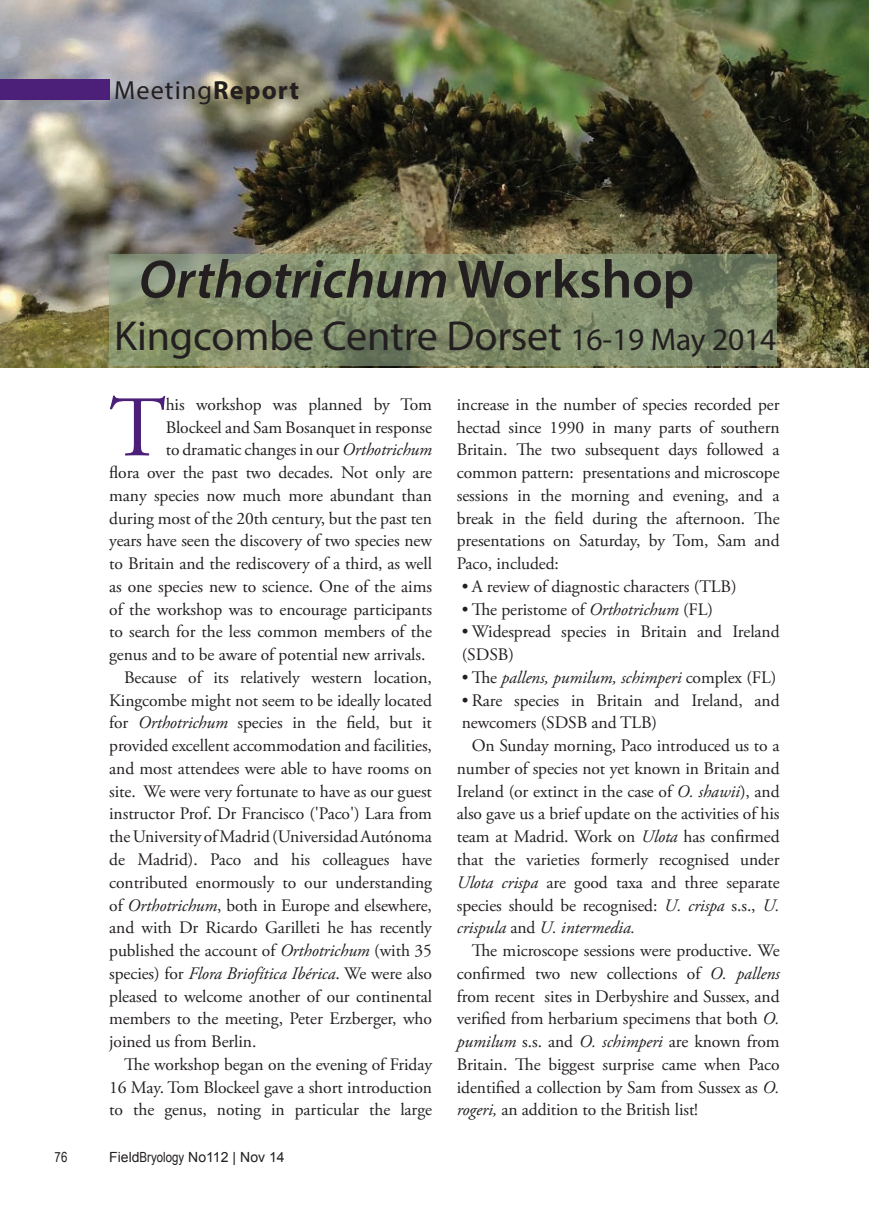
<style>
.page{position:relative;width:869px;height:1216px;background:#fff}
.page>*{position:absolute;margin:0;border:0;box-sizing:border-box;transform-origin:0 0}
.Article_Text_Drop_Ca{font:86.1px "Adobe Garamond Pro";color:#4c1f79}
.Article_Main_Title{font:italic 600 54.25px "Myriad Pro";letter-spacing:-.005em;color:#231f20}
.Article_Main_Title-2{font:42px "Myriad Pro";letter-spacing:-.005em;color:#231f20}
.t1{font:26.25px "Myriad Pro";letter-spacing:.04em;color:#231f20}
.Article_Text{font:17.5px/22.8px "Adobe Garamond Pro";letter-spacing:-.005em;color:#231f20;text-align:justify}
.Article_Text_Drop_Ca-2{font:17.5px "Adobe Garamond Pro";letter-spacing:-.005em;color:#231f20}
.Article_Text-2{font:italic 17.5px "Adobe Garamond Pro";letter-spacing:-.005em;color:#231f20}
.t2{font:14px "Arial";color:#231f20}
.t3{font:14px "Arial Narrow";color:#231f20}
.s1{font-weight:700}
.s2{font-style:normal}
.s3{font-size:31.5px}
.s4{font-style:italic}
.s5{font-family:"Arial Narrow"}
</style>
<div class="page">
<img style="left:0;top:0;width:868px;height:367px">
<div style="left:0;top:80px;width:109px;height:20px;background:#4c1f79"></div>
<svg style="left:109px;top:254px;width:667px;height:112px"></svg>
<p class="t1" style="left:114px;top:74px;width:186px">Meeting<span class="s1">Report</span></p>
<p class="Article_Main_Title" style="left:139px;top:245px;width:556px">Orthotrichum <span class="s2">Workshop</span></p>
<p class="Article_Main_Title-2" style="left:114px;top:310px;width:663px">Kingcombe Centre Dorset <span class="s3">16-19 May 2014</span></p>
<p class="Article_Text_Drop_Ca" style="left:109px;top:376px;width:58px">T</p>
<p class="Article_Text_Drop_Ca-2" style="left:166px;top:393px;width:268px">his workshop was planned by Tom</p>
<p class="Article_Text_Drop_Ca-2" style="left:166px;top:416px;width:268px">Blockeel and Sam Bosanquet in response</p>
<p class="Article_Text_Drop_Ca-2" style="left:166px;top:439px;width:268px">to dramatic changes in our <span class="s4">Orthotrichum</span></p>
<p class="Article_Text_Drop_Ca-2" style="left:109px;top:462px;width:324px">flora over the past two decades. Not only are</p>
<p class="Article_Text_Drop_Ca-2" style="left:109px;top:484px;width:324px">many species now much more abundant than</p>
<p class="Article_Text_Drop_Ca-2" style="left:109px;top:507px;width:324px">during most of the 20th century, but the past ten</p>
<p class="Article_Text_Drop_Ca-2" style="left:109px;top:530px;width:324px">years have seen the discovery of two species new</p>
<p class="Article_Text_Drop_Ca-2" style="left:109px;top:553px;width:324px">to Britain and the rediscovery of a third, as well</p>
<p class="Article_Text_Drop_Ca-2" style="left:109px;top:575px;width:324px">as one species new to science. One of the aims</p>
<p class="Article_Text_Drop_Ca-2" style="left:109px;top:598px;width:324px">of the workshop was to encourage participants</p>
<p class="Article_Text_Drop_Ca-2" style="left:109px;top:621px;width:324px">to search for the less common members of the</p>
<p class="Article_Text_Drop_Ca-2" style="left:109px;top:644px;width:317px">genus and to be aware of potential new arrivals.</p>
<p class="Article_Text" style="left:109px;top:666px;width:324px;text-indent:15px">Because of its relatively western location, Kingcombe might not seem to be ideally located for <span class="s4">Orthotrichum</span> species in the field, but it provided excellent accommodation and facilities, and most attendees were able to have rooms on site. We were very fortunate to have as our guest instructor Prof. Dr Francisco ('Paco') Lara from the University of Madrid (Universidad Autónoma de Madrid). Paco and his colleagues have contributed enormously to our understanding of <span class="s4">Orthotrichum</span>, both in Europe and elsewhere, and with Dr Ricardo Garilleti he has recently published the account of <span class="s4">Orthotrichum</span> (with 35 species) for <span class="s4">Flora Briofítica Ibérica</span>. We were also pleased to welcome another of our continental members to the meeting, Peter Erzberger, who joined us from Berlin.</p>
<p class="Article_Text" style="left:109px;top:1053px;width:324px;text-indent:15px">The workshop began on the evening of Friday 16 May. Tom Blockeel gave a short introduction to the genus, noting in particular the large</p>
<p class="t3" style="left:55px;top:1146px;width:14px">76</p>
<p class="t2" style="left:109px;top:1147px;width:177px">Field<span class="s5">Bryology</span> No112 | Nov 14</p>
<p class="Article_Text" style="left:456px;top:393px;width:324px">increase in the number of species recorded per hectad since 1990 in many parts of southern Britain. The two subsequent days followed a common pattern: presentations and microscope sessions in the morning and evening, and a break in the field during the afternoon. The presentations on Saturday, by Tom, Sam and Paco, included:</p>
<p class="Article_Text" style="left:461px;top:575px;width:276px">• A review of diagnostic characters (TLB)</p>
<p class="Article_Text" style="left:461px;top:598px;width:253px">• The peristome of <span class="s4">Orthotrichum</span> (FL)</p>
<p class="Article_Text" style="left:461px;top:621px;width:319px">• Widespread species in Britain and Ireland (SDSB)</p>
<p class="Article_Text-2" style="left:461px;top:666px;width:316px"><span class="s2">• The</span> pallens, pumilum, schimperi <span class="s2">complex (FL)</span></p>
<p class="Article_Text" style="left:461px;top:689px;width:319px">• Rare species in Britain and Ireland, and newcomers (SDSB and TLB)</p>
<p class="Article_Text" style="left:456px;top:734px;width:324px;text-indent:15px">On Sunday morning, Paco introduced us to a number of species not yet known in Britain and Ireland (or extinct in the case of <span class="s4">O. shawii</span>), and also gave us a brief update on the activities of his team at Madrid. Work on <span class="s4">Ulota</span> has confirmed that the varieties formerly recognised under <span class="s4">Ulota crispa</span> are good taxa and three separate species should be recognised: <span class="s4">U. crispa</span> s.s., <span class="s4">U. crispula</span> and <span class="s4">U. intermedia.</span></p>
<p class="Article_Text" style="left:456px;top:939px;width:324px;text-indent:15px">The microscope sessions were productive. We confirmed two new collections of <span class="s4">O. pallens </span>from recent sites in Derbyshire and Sussex, and verified from herbarium specimens that both <span class="s4">O. pumilum</span> s.s. and <span class="s4">O. schimperi</span> are known from Britain. The biggest surprise came when Paco identified a collection by Sam from Sussex as <span class="s4">O. rogeri,</span> an addition to the British list!</p>
</div>
